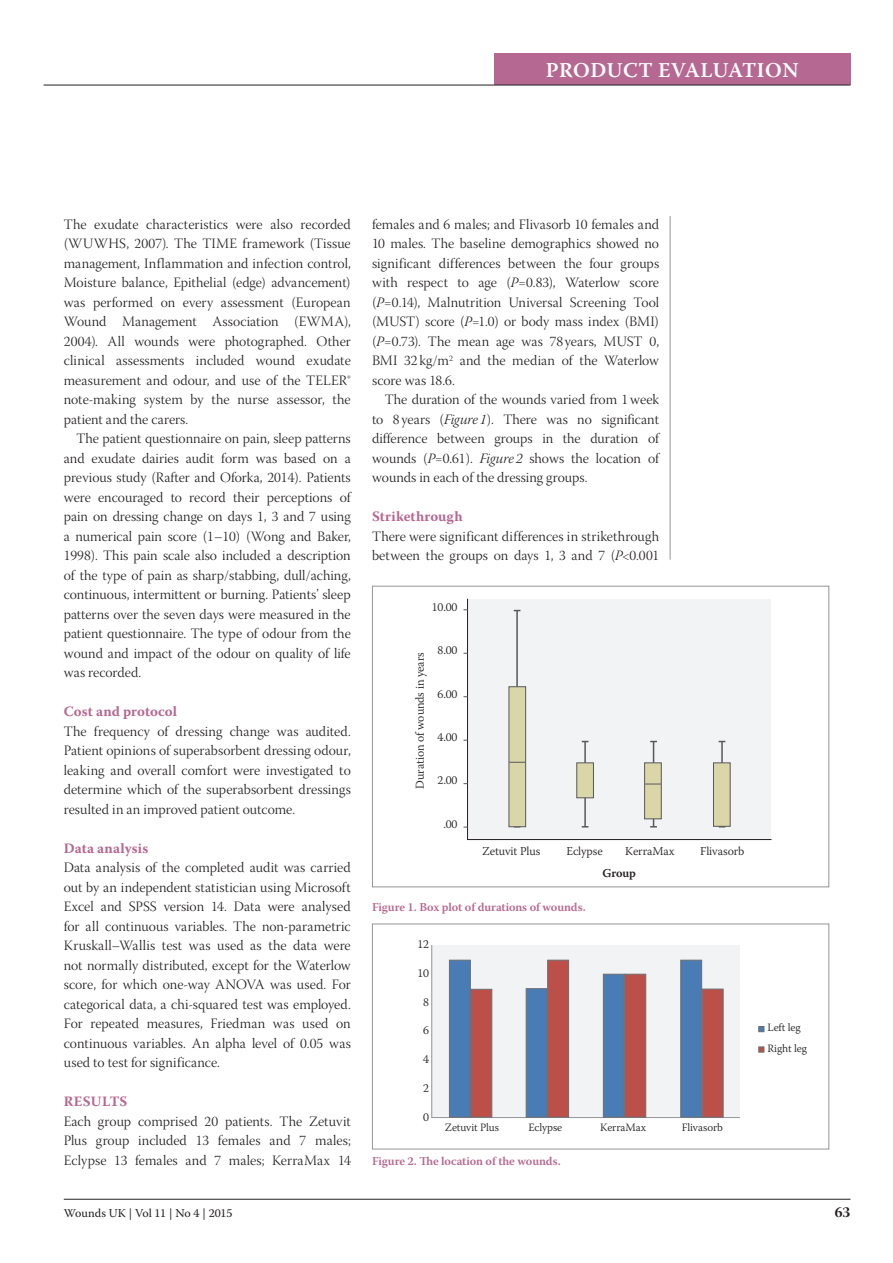
<style>
.page{position:relative;width:893px;height:1263px;background:#fff}
.page>*{position:absolute;margin:0;border:0;box-sizing:border-box;transform-origin:0 0}
.t1{font:600 21px "Warnock Pro";letter-spacing:.02em;color:#fff}
.t2{font:15px "Warnock Pro Bold Subh";color:#231f20}
.t3{font:14.25px/19.5px "Warnock Pro Light Subh";color:#231f20;text-align:justify}
.t4{font:700 14.25px "Warnock Pro";letter-spacing:.01em;color:#b56891}
.t5{font:300 12px "Warnock Pro";letter-spacing:-.01em;color:#231f20}
.t6{font:600 12px "Warnock Pro";letter-spacing:-.01em;color:#b56891}
.t7{font:12px "Warnock Pro";letter-spacing:-.005em;color:#231f20}
.t8{font:600 12px "Warnock Pro";letter-spacing:-.01em;color:#231f20}
.t9{font:300 11.25px/20.9px "Warnock Pro";letter-spacing:-.01em;color:#231f20}
.s1{font-family:"Warnock Pro Light It Subh"}
</style>
<div class="page">
<hr style="left:64px;top:1199px;width:786px;height:1px;background:#231f20">
<div style="left:494px;top:54px;width:356px;height:31px;background:#b56891"></div>
<hr style="left:44px;top:85px;width:806px;height:1px;background:#231f20">
<hr style="left:670px;top:216px;width:1px;height:344px;background:#939598">
<div style="left:372px;top:586px;width:457px;height:301px;border:1px solid #939598"></div>
<div style="left:467px;top:599px;width:304px;height:241px;background:#f2f3f4"></div>
<hr style="left:467px;top:599px;width:1px;height:241px;background:#231f20">
<hr style="left:467px;top:839px;width:304px;height:1px;background:#231f20">
<hr style="left:516px;top:610px;width:2px;height:217px;background:#57585a">
<div style="left:509px;top:686px;width:17px;height:141px;background:#dad6a8;border:1px solid #57585a"></div>
<svg style="left:509px;top:762px;width:16px;height:1px"></svg>
<hr style="left:584px;top:741px;width:2px;height:86px;background:#57585a">
<hr style="left:653px;top:741px;width:1px;height:86px;background:#57585a">
<div style="left:576px;top:762px;width:18px;height:36px;background:#dad6a8;border:1px solid #57585a"></div>
<div style="left:644px;top:762px;width:18px;height:57px;background:#dad6a8;border:1px solid #57585a"></div>
<svg style="left:645px;top:784px;width:16px;height:1px"></svg>
<hr style="left:721px;top:741px;width:2px;height:86px;background:#57585a">
<div style="left:713px;top:762px;width:17px;height:65px;background:#dad6a8;border:1px solid #57585a"></div>
<div style="left:372px;top:924px;width:457px;height:225px;border:1px solid #939598"></div>
<div style="left:432px;top:945px;width:308px;height:172px;background:#f2f3f4"></div>
<hr style="left:431px;top:1117px;width:309px;height:1px;background:#939598">
<hr style="left:431px;top:945px;width:1px;height:173px;background:#939598">
<div style="left:449px;top:960px;width:22px;height:157px;background:#497cb4;border:1px solid #6c6d70"></div>
<div style="left:470px;top:989px;width:22px;height:128px;background:#bc5049;border:1px solid #6c6d70"></div>
<div style="left:526px;top:988px;width:21px;height:129px;background:#497cb4;border:1px solid #6c6d70"></div>
<div style="left:547px;top:960px;width:22px;height:157px;background:#bc5049;border:1px solid #6c6d70"></div>
<div style="left:603px;top:974px;width:22px;height:143px;background:#497cb4;border:1px solid #6c6d70"></div>
<div style="left:624px;top:974px;width:22px;height:143px;background:#bc5049;border:1px solid #6c6d70"></div>
<div style="left:680px;top:960px;width:22px;height:157px;background:#497cb4;border:1px solid #6c6d70"></div>
<div style="left:702px;top:989px;width:21px;height:128px;background:#bc5049;border:1px solid #6c6d70"></div>
<svg style="left:759px;top:1026px;width:5px;height:6px"></svg>
<svg style="left:759px;top:1047px;width:5px;height:5px"></svg>
<h1 class="t1" style="left:546px;top:58px;width:254px">PRODUCT EVALUATION</h1>
<p class="t3" style="left:64px;top:216px;width:289px">The exudate characteristics were also recorded (WUWHS, 2007). The TIME framework (Tissue management, Inflammation and infection control, Moisture balance, Epithelial (edge) advancement) was performed on every assessment (European Wound Management Association (EWMA), 2004). All wounds were photographed. Other clinical assessments included wound exudate measurement and odour, and use of the TELER® note-making system by the nurse assessor, the patient and the carers.</p>
<p class="t3" style="left:64px;top:430px;width:289px;text-indent:13px">The patient questionnaire on pain, sleep patterns and exudate dairies audit form was based on a previous study (Rafter and Oforka, 2014). Patients were encouraged to record their perceptions of pain on dressing change on days 1, 3 and 7 using a numerical pain score (1–10) (Wong and Baker, 1998). This pain scale also included a description of the type of pain as sharp/stabbing, dull/aching, continuous, intermittent or burning. Patients’ sleep patterns over the seven days were measured in the patient questionnaire. The type of odour from the wound and impact of the odour on quality of life was recorded.</p>
<p class="t4" style="left:64px;top:703px;width:115px">Cost and protocol</p>
<p class="t3" style="left:64px;top:723px;width:289px">The frequency of dressing change was audited.<br>Patient opinions of superabsorbent dressing odour, leaking and overall comfort were investigated to determine which of the superabsorbent dressings resulted in an improved patient outcome.</p>
<p class="t4" style="left:64px;top:839px;width:86px">Data analysis</p>
<p class="t3" style="left:64px;top:859px;width:289px">Data analysis of the completed audit was carried out by an independent statistician using Microsoft Excel and SPSS version 14. Data were analysed for all continuous variables. The non-parametric Kruskall–Wallis test was used as the data were not normally distributed, except for the Waterlow score, for which one-way ANOVA was used. For categorical data, a chi-squared test was employed.<br>For repeated measures, Friedman was used on continuous variables. An alpha level of 0.05 was used to test for significance.</p>
<p class="t4" style="left:64px;top:1093px;width:65px">RESULTS</p>
<p class="t3" style="left:64px;top:1113px;width:289px">Each group comprised 20 patients. The Zetuvit Plus group included 13 females and 7 males; Eclypse 13 females and 7 males; KerraMax 14</p>
<p class="t3" style="left:372px;top:216px;width:289px">females and 6 males; and Flivasorb 10 females and 10 males. The baseline demographics showed no significant differences between the four groups with respect to age (<span class="s1">P</span>=0.83), Waterlow score (<span class="s1">P</span>=0.14), Malnutrition Universal Screening Tool (MUST) score (<span class="s1">P</span>=1.0) or body mass index (BMI) (<span class="s1">P</span>=0.73). The mean age was 78 years, MUST 0, BMI 32 kg/m<sup>2</sup> and the median of the Waterlow score was 18.6.</p>
<p class="t3" style="left:372px;top:392px;width:289px;text-indent:13px">The duration of the wounds varied from 1week to 8 years (<span class="s1">Figure 1</span>). There was no significant difference between groups in the duration of wounds (<span class="s1">P</span>=0.61). <span class="s1">Figure 2</span> shows the location of wounds in each of the dressing groups.</p>
<p class="t4" style="left:372px;top:508px;width:92px">Strikethrough</p>
<p class="t3" style="left:372px;top:528px;width:289px">There were significant differences in strikethrough between the groups on days 1, 3 and 7 (<span class="s1">P</span>&lt;0.001</p>
<p class="t5" style="left:432px;top:600px;width:27px">10.00</p>
<p class="t5" style="left:413px;top:789px;width:138px;rotate:-90deg">Duration of wounds in years</p>
<p class="t5" style="left:438px;top:643px;width:21px">8.00</p>
<p class="t5" style="left:438px;top:686px;width:21px">6.00</p>
<p class="t5" style="left:438px;top:730px;width:21px">4.00</p>
<p class="t5" style="left:438px;top:773px;width:21px">2.00</p>
<p class="t5" style="left:443px;top:817px;width:16px">.00</p>
<p class="t5" style="left:482px;top:844px;width:60px">Zetuvit Plus</p>
<p class="t5" style="left:566px;top:844px;width:38px">Eclypse</p>
<p class="t5" style="left:625px;top:844px;width:51px">KerraMax</p>
<p class="t5" style="left:700px;top:844px;width:46px">Flivasorb</p>
<p class="t8" style="left:603px;top:865px;width:35px">Group</p>
<p class="t6" style="left:372px;top:900px;width:215px">Figure 1. Box plot of durations of wounds.</p>
<p class="t5" style="left:417px;top:937px;width:13px">12</p>
<p class="t5" style="left:417px;top:966px;width:13px">10</p>
<p class="t5" style="left:423px;top:994px;width:7px">8</p>
<p class="t5" style="left:423px;top:1023px;width:7px">6</p>
<p class="t5" style="left:423px;top:1052px;width:7px">4</p>
<p class="t5" style="left:423px;top:1081px;width:7px">2</p>
<p class="t5" style="left:423px;top:1110px;width:7px">0</p>
<p class="t9" style="left:445px;top:1117px;width:56px">Zetuvit Plus</p>
<p class="t9" style="left:528px;top:1117px;width:35px">Eclypse</p>
<p class="t9" style="left:600px;top:1117px;width:48px">KerraMax</p>
<p class="t9" style="left:682px;top:1117px;width:43px">Flivasorb</p>
<p class="t6" style="left:372px;top:1154px;width:190px">Figure 2. The location of the wounds.</p>
<p class="t9" style="left:767px;top:1017px;width:41px">Left leg<br>Right leg</p>
<p class="t7" style="left:64px;top:1205px;width:170px">Wounds UK | Vol 11 | No 4 | 2015</p>
<p class="t2" style="left:835px;top:1203px;width:17px">63</p>
</div>
